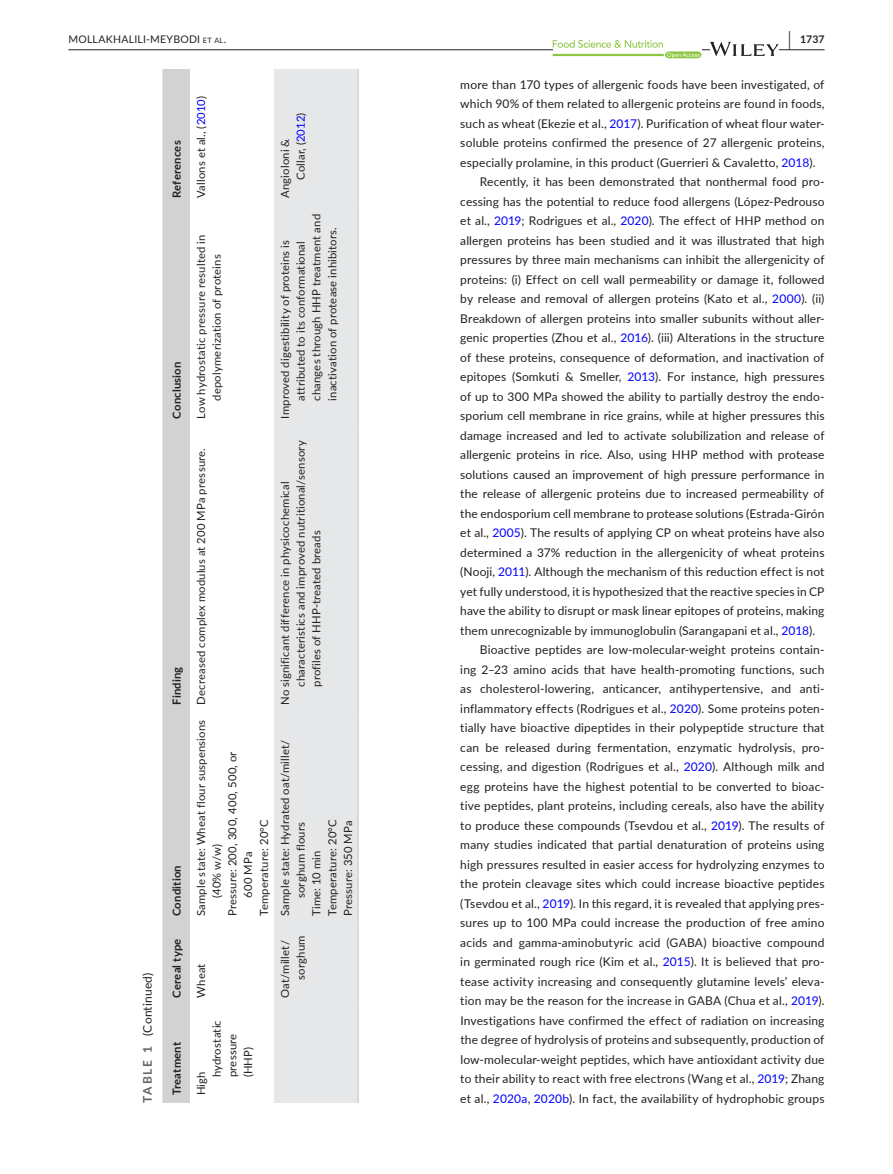
<style>
.page{position:relative;width:893px;height:1174px;background:#fff}
.page>*{position:absolute;margin:0;border:0;box-sizing:border-box;transform-origin:0 0}
.t1{font:12px "Lato";letter-spacing:.01em;color:#231f20}
.t2{font:11.25px/15.8px "Lato";letter-spacing:.015em;color:#231f20}
.t3{font:700 11.25px "Lato";letter-spacing:.015em;color:#231f20}
.t4{font:10.5px "Lato";letter-spacing:.02em;color:#231f20}
.t5{font:700 10.5px "Lato";color:#231f20}
.s1{font-size:7.35px}
.s2{font-size:19.5px}
.s3{color:#00f}
.s4{font-weight:700;color:#636366}
</style>
<div class="page">
<hr style="left:68px;top:49px;width:756px;height:1px;background:#231f20">
<svg style="left:553px;top:40px;width:148px;height:18px"></svg>
<svg style="left:710px;top:42px;width:69px;height:14px"></svg>
<svg style="left:162px;top:69px;width:28px;height:1033px;background:#d6d7d8"></svg>
<div style="left:274px;top:69px;width:83px;height:1033px;background:#e6e7e9"></div>
<hr style="left:357px;top:1005px;width:2px;height:97px;background:#d1d2d4">
<hr style="left:357px;top:923px;width:2px;height:82px;background:#d1d2d4">
<hr style="left:357px;top:712px;width:2px;height:211px;background:#d1d2d4">
<hr style="left:357px;top:426px;width:2px;height:286px;background:#d1d2d4">
<hr style="left:357px;top:205px;width:2px;height:221px;background:#d1d2d4">
<hr style="left:357px;top:69px;width:2px;height:137px;background:#d1d2d4">
<p class="t4" style="left:68px;top:31px;width:159px">MOLLAKHALILI-MEYBODI <span class="s1">et al</span>.</p>
<p class="t5" style="left:789px;top:31px;width:37px"><span class="s2">|</span> 1737</p>
<p class="t1" style="left:460px;top:76px;width:366px">more than 170 types of allergenic foods have been investigated, of</p>
<p class="t1" style="left:460px;top:95px;width:366px">which 90% of them related to allergenic proteins are found in foods,</p>
<p class="t1" style="left:460px;top:115px;width:366px">such as wheat (Ekezie et al., <span class="s3">2017</span>). Purification of wheat flour water-</p>
<p class="t1" style="left:460px;top:134px;width:366px">soluble proteins confirmed the presence of 27 allergenic proteins,</p>
<p class="t1" style="left:460px;top:154px;width:357px">especially prolamine, in this product (Guerrieri &amp; Cavaletto, <span class="s3">2018</span>).</p>
<p class="t1" style="left:480px;top:173px;width:346px">Recently, it has been demonstrated that nonthermal food pro-</p>
<p class="t1" style="left:460px;top:193px;width:366px">cessing has the potential to reduce food allergens (López-Pedrouso</p>
<p class="t1" style="left:460px;top:212px;width:366px">et al., <span class="s3">2019</span>; Rodrigues et al., <span class="s3">2020</span>). The effect of HHP method on</p>
<p class="t1" style="left:460px;top:232px;width:366px">allergen proteins has been studied and it was illustrated that high</p>
<p class="t1" style="left:460px;top:251px;width:366px">pressures by three main mechanisms can inhibit the allergenicity of</p>
<p class="t1" style="left:460px;top:271px;width:366px">proteins: (i) Effect on cell wall permeability or damage it, followed</p>
<p class="t1" style="left:460px;top:290px;width:366px">by release and removal of allergen proteins (Kato et al., <span class="s3">2000</span>). (ii)</p>
<p class="t1" style="left:460px;top:310px;width:366px">Breakdown of allergen proteins into smaller subunits without aller-</p>
<p class="t1" style="left:460px;top:329px;width:366px">genic properties (Zhou et al., <span class="s3">2016</span>). (iii) Alterations in the structure</p>
<p class="t1" style="left:460px;top:349px;width:366px">of these proteins, consequence of deformation, and inactivation of</p>
<p class="t1" style="left:460px;top:368px;width:366px">epitopes (Somkuti &amp; Smeller, <span class="s3">2013</span>). For instance, high pressures</p>
<p class="t1" style="left:460px;top:388px;width:366px">of up to 300 MPa showed the ability to partially destroy the endo-</p>
<p class="t1" style="left:460px;top:407px;width:366px">sporium cell membrane in rice grains, while at higher pressures this</p>
<p class="t1" style="left:460px;top:427px;width:366px">damage increased and led to activate solubilization and release of</p>
<p class="t1" style="left:460px;top:446px;width:366px">allergenic proteins in rice. Also, using HHP method with protease</p>
<p class="t1" style="left:460px;top:466px;width:366px">solutions caused an improvement of high pressure performance in</p>
<p class="t1" style="left:460px;top:485px;width:366px">the release of allergenic proteins due to increased permeability of</p>
<p class="t1" style="left:460px;top:505px;width:366px">the endosporium cell membrane to protease solutions (Estrada-Girón</p>
<p class="t1" style="left:460px;top:524px;width:366px">et al., <span class="s3">2005</span>). The results of applying CP on wheat proteins have also</p>
<p class="t1" style="left:460px;top:544px;width:366px">determined a 37% reduction in the allergenicity of wheat proteins</p>
<p class="t1" style="left:460px;top:563px;width:366px">(Nooji, <span class="s3">2011</span>). Although the mechanism of this reduction effect is not</p>
<p class="t1" style="left:460px;top:583px;width:366px">yet fully understood, it is hypothesized that the reactive species in CP</p>
<p class="t1" style="left:460px;top:602px;width:366px">have the ability to disrupt or mask linear epitopes of proteins, making</p>
<p class="t1" style="left:460px;top:622px;width:356px">them unrecognizable by immunoglobulin (Sarangapani et al., <span class="s3">2018</span>).</p>
<p class="t1" style="left:480px;top:641px;width:346px">Bioactive peptides are low-molecular-weight proteins contain-</p>
<p class="t1" style="left:460px;top:661px;width:366px">ing 2–23 amino acids that have health-promoting functions, such</p>
<p class="t1" style="left:460px;top:680px;width:366px">as cholesterol-lowering, anticancer, antihypertensive, and anti-</p>
<p class="t1" style="left:460px;top:700px;width:366px">inflammatory effects (Rodrigues et al., <span class="s3">2020</span>). Some proteins poten-</p>
<p class="t1" style="left:460px;top:719px;width:366px">tially have bioactive dipeptides in their polypeptide structure that</p>
<p class="t1" style="left:460px;top:739px;width:366px">can be released during fermentation, enzymatic hydrolysis, pro-</p>
<p class="t1" style="left:460px;top:758px;width:366px">cessing, and digestion (Rodrigues et al., <span class="s3">2020</span>). Although milk and</p>
<p class="t1" style="left:460px;top:778px;width:366px">egg proteins have the highest potential to be converted to bioac-</p>
<p class="t1" style="left:460px;top:797px;width:366px">tive peptides, plant proteins, including cereals, also have the ability</p>
<p class="t1" style="left:460px;top:817px;width:366px">to produce these compounds (Tsevdou et al., <span class="s3">2019</span>). The results of</p>
<p class="t1" style="left:460px;top:836px;width:366px">many studies indicated that partial denaturation of proteins using</p>
<p class="t1" style="left:460px;top:856px;width:366px">high pressures resulted in easier access for hydrolyzing enzymes to</p>
<p class="t1" style="left:460px;top:875px;width:366px">the protein cleavage sites which could increase bioactive peptides</p>
<p class="t1" style="left:460px;top:895px;width:366px">(Tsevdou et al., <span class="s3">2019</span>). In this regard, it is revealed that applying pres-</p>
<p class="t1" style="left:460px;top:914px;width:366px">sures up to 100 MPa could increase the production of free amino</p>
<p class="t1" style="left:460px;top:934px;width:366px">acids and gamma-aminobutyric acid (GABA) bioactive compound</p>
<p class="t1" style="left:460px;top:953px;width:366px">in germinated rough rice (Kim et al., <span class="s3">2015</span>). It is believed that pro-</p>
<p class="t1" style="left:460px;top:973px;width:366px">tease activity increasing and consequently glutamine levels’ eleva-</p>
<p class="t1" style="left:460px;top:992px;width:366px">tion may be the reason for the increase in GABA (Chua et al., <span class="s3">2019</span>).</p>
<p class="t1" style="left:460px;top:1012px;width:366px">Investigations have confirmed the effect of radiation on increasing</p>
<p class="t1" style="left:460px;top:1031px;width:366px">the degree of hydrolysis of proteins and subsequently, production of</p>
<p class="t1" style="left:460px;top:1051px;width:366px">low-molecular-weight peptides, which have antioxidant activity due</p>
<p class="t1" style="left:460px;top:1070px;width:366px">to their ability to react with free electrons (Wang et al., <span class="s3">2019</span>; Zhang</p>
<p class="t1" style="left:460px;top:1090px;width:366px">et al., <span class="s3">2020a</span>, <span class="s3">2020b</span>). In fact, the availability of hydrophobic groups</p>
<p class="t2" style="left:193px;top:198px;width:103px;rotate:-90deg">Vallons et al., (<span class="s3">2010</span>)</p>
<p class="t2" style="left:277px;top:180px;width:69px;text-indent:-18px;rotate:-90deg">Angioloni &amp;<br>Collar, (<span class="s3">2012</span>)</p>
<p class="t3" style="left:168px;top:198px;width:59px;rotate:-90deg">References</p>
<p class="t2" style="left:277px;top:401px;width:188px;text-indent:-18px;rotate:-90deg">Improved digestibility of proteins is attributed to its conformational changes through HHP treatment and inactivation of protease inhibitors.</p>
<p class="t2" style="left:193px;top:419px;width:186px;text-align:center;rotate:-90deg">Low hydrostatic pressure resulted in depolymerization of proteins</p>
<p class="t3" style="left:168px;top:419px;width:59px;rotate:-90deg">Conclusion</p>
<p class="t2" style="left:277px;top:687px;width:248px;text-indent:-18px;rotate:-90deg">No significant difference in physicochemical characteristics and improved nutritional/sensory profiles of HHP-treated breads</p>
<p class="t2" style="left:193px;top:705px;width:258px;rotate:-90deg">Decreased complex modulus at 200 MPa pressure.</p>
<p class="t3" style="left:168px;top:705px;width:40px;rotate:-90deg">Finding</p>
<p class="t2" style="left:193px;top:916px;width:198px;rotate:-90deg">Sample state: Wheat flour suspensions</p>
<p class="t2" style="left:277px;top:916px;width:178px;rotate:-90deg">Sample state: Hydrated oat/millet/</p>
<p class="t2" style="left:224px;top:916px;width:166px;rotate:-90deg">Pressure: 200, 300, 400, 500, or</p>
<p class="t2" style="left:256px;top:916px;width:99px;rotate:-90deg">Temperature: 20°C</p>
<p class="t2" style="left:324px;top:916px;width:99px;rotate:-90deg">Temperature: 20°C</p>
<p class="t2" style="left:340px;top:916px;width:97px;rotate:-90deg">Pressure: 350 MPa</p>
<p class="t2" style="left:292px;top:898px;width:78px;rotate:-90deg">sorghum flours</p>
<p class="t2" style="left:208px;top:898px;width:55px;rotate:-90deg">(40% w/w)</p>
<p class="t2" style="left:308px;top:916px;width:67px;rotate:-90deg">Time: 10 min</p>
<p class="t2" style="left:240px;top:898px;width:48px;rotate:-90deg">600 MPa</p>
<p class="t3" style="left:168px;top:916px;width:52px;rotate:-90deg">Condition</p>
<p class="t2" style="left:277px;top:979px;width:46px;text-indent:-18px;rotate:-90deg">Oat/millet/ sorghum</p>
<p class="t3" style="left:168px;top:997px;width:61px;rotate:-90deg">Cereal type</p>
<p class="t2" style="left:193px;top:997px;width:36px;rotate:-90deg">Wheat</p>
<p class="t1" style="left:139px;top:1102px;width:132px;rotate:-90deg"><span class="s4">TABLE 1</span> (Continued)</p>
<p class="t2" style="left:193px;top:1077px;width:59px;text-indent:-18px;rotate:-90deg">High hydrostatic pressure (HHP)</p>
<p class="t3" style="left:168px;top:1095px;width:55px;rotate:-90deg">Treatment</p>
</div>
